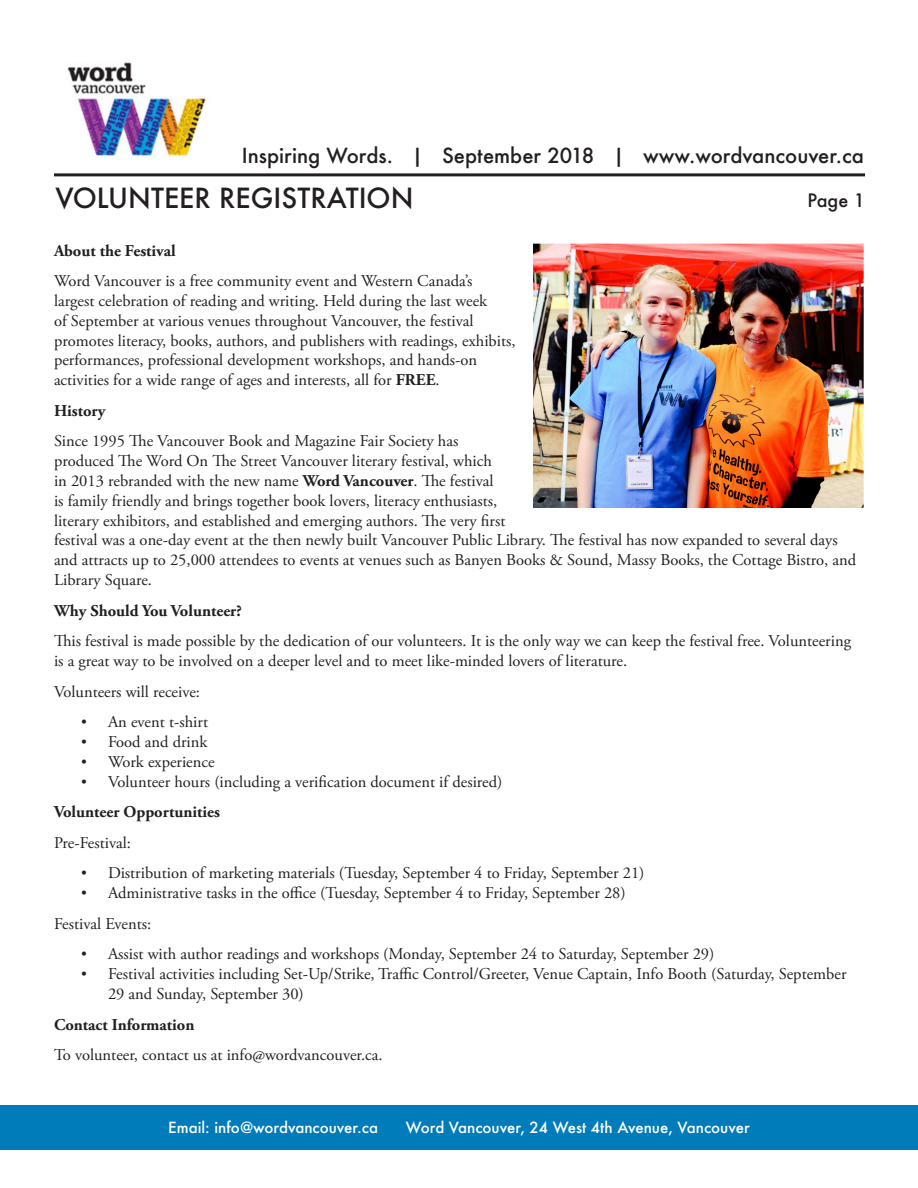
<style>
.page{position:relative;width:918px;height:1188px;background:#fff}
.page>*{position:absolute;margin:0;border:0;box-sizing:border-box;transform-origin:0 0}
.t1{font:500 27px "Futura";color:#231f20}
.t2{font:500 20.25px "Futura";color:#231f20}
.t3{font:500 18px "Futura";color:#231f20}
.Body_Copy{font:16.5px/19.8px "Adobe Garamond Pro";color:#231f20}
.Body_-_Header{font:700 16.5px "Adobe Garamond Pro";color:#231f20}
.t4{font:500 15px "Futura";color:#fff}
.s1{font-weight:700}
.s2{font-family:"Times New Roman"}
</style>
<div class="page">
<img style="left:67px;top:62px;width:139px;height:95px">
<hr style="left:54px;top:173px;width:811px;height:3px;background:#231f20">
<div style="left:0;top:1106px;width:918px;height:44px;background:#007cba"></div>
<img style="left:533px;top:244px;width:331px;height:264px">
<p class="t2" style="left:242px;top:141px;width:624px">Inspiring Words. | September 2018 | www.wordvancouver.ca</p>
<h1 class="t1" style="left:55px;top:179px;width:360px">VOLUNTEER REGISTRATION</h1>
<p class="t3" style="left:808px;top:188px;width:59px">Page 1</p>
<p class="Body_-_Header" style="left:54px;top:241px;width:123px">About the Festival</p>
<p class="Body_Copy" style="left:54px;top:272px;width:463px">Word Vancouver is a free community event and Western Canada’s largest celebration of reading and writing. Held during the last week<br>of September at various venues throughout Vancouver, the festival promotes literacy, books, authors, and publishers with readings, exhibits, performances, professional development workshops, and hands-on activities for a wide range of ages and interests, all for <span class="s1">FREE</span>.</p>
<p class="Body_-_Header" style="left:54px;top:401px;width:53px">History</p>
<p class="Body_Copy" style="left:54px;top:432px;width:804px">Since 1995 The Vancouver Book and Magazine Fair Society has<br>produced The Word On The Street Vancouver literary festival, which<br>in 2013 rebranded with the new name <span class="s1">Word Vancouver</span>. The festival<br>is family friendly and brings together book lovers, literacy enthusiasts,<br>literary exhibitors, and established and emerging authors. The very first<br>festival was a one-day event at the then newly built Vancouver Public Library. The festival has now expanded to several days and attracts up to 25,000 attendees to events at venues such as Banyen Books &amp; Sound, Massy Books, the Cottage Bistro, and Library Square.</p>
<p class="Body_-_Header" style="left:54px;top:601px;width:189px">Why Should You Volunteer?</p>
<p class="Body_Copy" style="left:54px;top:632px;width:799px">This festival is made possible by the dedication of our volunteers. It is the only way we can keep the festival free. Volunteering is a great way to be involved on a deeper level and to meet like-minded lovers of literature.</p>
<p class="Body_Copy" style="left:54px;top:682px;width:148px">Volunteers will receive:</p>
<p class="Body_Copy" style="left:81px;top:713px;width:129px"><span class="s2">•</span> An event t-shirt</p>
<p class="Body_Copy" style="left:81px;top:733px;width:128px"><span class="s2">•</span> Food and drink</p>
<p class="Body_Copy" style="left:81px;top:752px;width:135px"><span class="s2">•</span> Work experience</p>
<p class="Body_Copy" style="left:81px;top:772px;width:423px"><span class="s2">•</span> Volunteer hours (including a verification document if desired)</p>
<p class="Body_-_Header" style="left:54px;top:802px;width:168px">Volunteer Opportunities</p>
<p class="Body_Copy" style="left:54px;top:833px;width:79px">Pre-Festival:</p>
<p class="Body_Copy" style="left:81px;top:864px;width:565px"><span class="s2">•</span> Distribution of marketing materials (Tuesday, September 4 to Friday, September 21)</p>
<p class="Body_Copy" style="left:81px;top:884px;width:546px"><span class="s2">•</span> Administrative tasks in the office (Tuesday, September 4 to Friday, September 28)</p>
<p class="Body_Copy" style="left:54px;top:914px;width:99px">Festival Events:</p>
<p class="Body_Copy" style="left:81px;top:945px;width:635px"><span class="s2">•</span> Assist with author readings and workshops (Monday, September 24 to Saturday, September 29)</p>
<p class="Body_Copy" style="left:108px;top:965px;width:740px;text-indent:-27px"><span class="s2">•</span> Festival activities including Set-Up/Strike, Traffic Control/Greeter, Venue Captain, Info Booth (Saturday, September<br>29 and Sunday, September 30)</p>
<p class="Body_-_Header" style="left:54px;top:1015px;width:142px">Contact Information</p>
<p class="Body_Copy" style="left:54px;top:1046px;width:330px">To volunteer, contact us at info@wordvancouver.ca.</p>
<p class="t4" style="left:168px;top:1117px;width:211px">Email: info@wordvancouver.ca</p>
<p class="t4" style="left:406px;top:1117px;width:345px">Word Vancouver, 24 West 4th Avenue, Vancouver</p>
</div>
